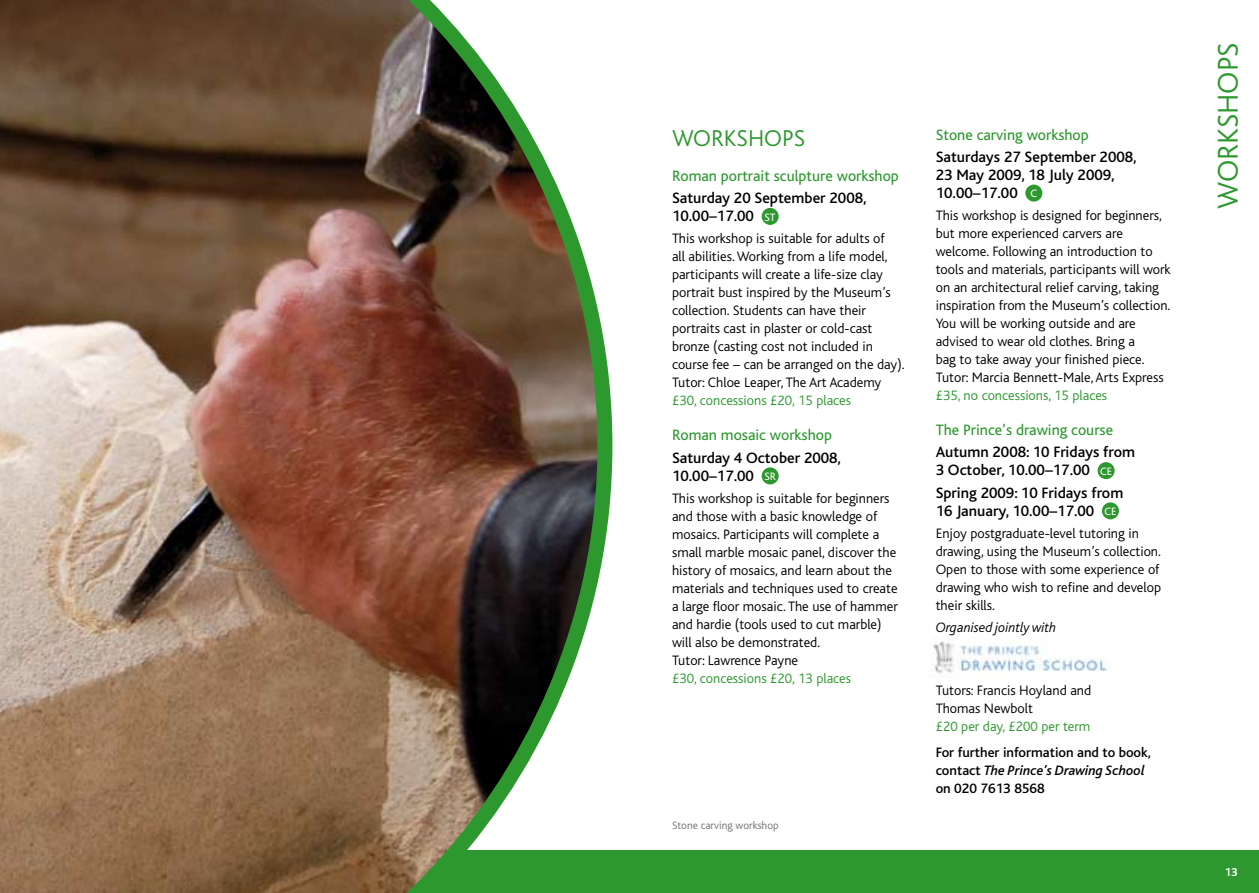
<style>
.page{position:relative;width:1259px;height:893px;background:#fff}
.page>*{position:absolute;margin:0;border:0;box-sizing:border-box;transform-origin:0 0}
.t1{font:300 30px "Bliss";color:#2c982e}
.t2{font:300 24px "Bliss";color:#2c982e}
.t3{font:500 15.75px/18px "Bliss";color:#000}
.t4{font:15.75px "Bliss";color:#2c982e}
.t5{font:300 14.25px/18px "Bliss";color:#000}
.t6{font:300 14.25px "Bliss";color:#2c982e}
.t7{font:500 14.25px/18px "Bliss";color:#000}
.t8{font:italic 300 14.25px "Bliss";color:#000}
.t9{font:700 12px "Bliss";color:#fff}
.t10{font:300 11.25px "Bliss";color:#707173}
.s1{font-weight:400;font-size:11.25px;color:#fff}
.s2{font-style:italic}
</style>
<div class="page">
<div style="left:0;top:850px;width:629px;height:43px;background:#2c982e"></div>
<div style="left:629px;top:850px;width:630px;height:43px;background:#2c982e"></div>
<img style="left:0;top:0;width:612px;height:893px">
<div style="left:761px;top:208px;width:17px;height:17px;background:#2c982e;border-radius:50%"></div>
<div style="left:761px;top:467px;width:17px;height:17px;background:#2c982e;border-radius:50%"></div>
<div style="left:1025px;top:185px;width:17px;height:17px;background:#2c982e;border-radius:50%"></div>
<div style="left:1097px;top:462px;width:17px;height:17px;background:#2c982e;border-radius:50%"></div>
<div style="left:1102px;top:502px;width:17px;height:17px;background:#2c982e;border-radius:50%"></div>
<img style="left:932px;top:641px;width:176px;height:33px">
<h2 class="t2" style="left:672px;top:125px;width:135px">WORKSHOPS</h2>
<p class="t4" style="left:672px;top:167px;width:228px">Roman portrait sculpture workshop</p>
<p class="t3" style="left:672px;top:189px;width:196px">Saturday 20 September 2008,<br>10.00–17.00 <span class="s1">ST</span></p>
<p class="t5" style="left:672px;top:230px;width:234px">This workshop is suitable for adults of<br>all abilities. Working from a life model, participants will create a life-size clay portrait bust inspired by the Museum’s collection. Students can have their portraits cast in plaster or cold-cast bronze (casting cost not included in course fee – can be arranged on the day).<br>Tutor: Chloe Leaper, The Art Academy</p>
<p class="t6" style="left:672px;top:393px;width:181px">£30, concessions £20, 15 places</p>
<p class="t4" style="left:672px;top:427px;width:161px">Roman mosaic workshop</p>
<p class="t3" style="left:672px;top:449px;width:171px">Saturday 4 October 2008,<br>10.00–17.00 <span class="s1">SR</span></p>
<p class="t5" style="left:672px;top:489px;width:227px">This workshop is suitable for beginners and those with a basic knowledge of mosaics. Participants will complete a small marble mosaic panel, discover the history of mosaics, and learn about the materials and techniques used to create a large floor mosaic. The use of hammer and hardie (tools used to cut marble) will also be demonstrated.<br>Tutor: Lawrence Payne</p>
<p class="t6" style="left:672px;top:671px;width:181px">£30, concessions £20, 13 places</p>
<p class="t10" style="left:672px;top:820px;width:108px">Stone carving workshop</p>
<p class="t4" style="left:935px;top:126px;width:155px">Stone carving workshop</p>
<p class="t3" style="left:935px;top:148px;width:202px">Saturdays 27 September 2008,<br>23 May 2009, 18 July 2009,<br>10.00–17.00 <span class="s1">C</span></p>
<p class="t5" style="left:935px;top:207px;width:236px">This workshop is designed for beginners, but more experienced carvers are welcome. Following an introduction to tools and materials, participants will work on an architectural relief carving, taking inspiration from the Museum’s collection.<br>You will be working outside and are advised to wear old clothes. Bring a<br>bag to take away your finished piece.<br>Tutor: Marcia Bennett-Male, Arts Express</p>
<p class="t6" style="left:935px;top:388px;width:173px">£35, no concessions, 15 places</p>
<p class="t4" style="left:935px;top:422px;width:179px">The Prince’s drawing course</p>
<p class="t3" style="left:935px;top:444px;width:201px">Autumn 2008: 10 Fridays from<br>3 October, 10.00–17.00 <span class="s1">CE</span></p>
<p class="t3" style="left:935px;top:484px;width:189px">Spring 2009: 10 Fridays from<br>16 January, 10.00–17.00 <span class="s1">CE</span></p>
<p class="t5" style="left:935px;top:524px;width:227px">Enjoy postgraduate-level tutoring in drawing, using the Museum’s collection.<br>Open to those with some experience of drawing who wish to refine and develop their skills.</p>
<p class="t8" style="left:935px;top:620px;width:122px">Organised jointly with</p>
<p class="t5" style="left:935px;top:681px;width:157px">Tutors: Francis Hoyland and<br>Thomas Newbolt</p>
<p class="t6" style="left:935px;top:718px;width:156px">£20 per day, £200 per term</p>
<p class="t7" style="left:935px;top:744px;width:217px">For further information and to book, contact <span class="s2">The Prince’s Drawing School </span>on 020 7613 8568</p>
<h1 class="t1" style="left:1212px;top:209px;width:168px;rotate:-90deg">WORKSHOPS</h1>
<p class="t9" style="left:1224px;top:866px;width:14px">13</p>
</div>
